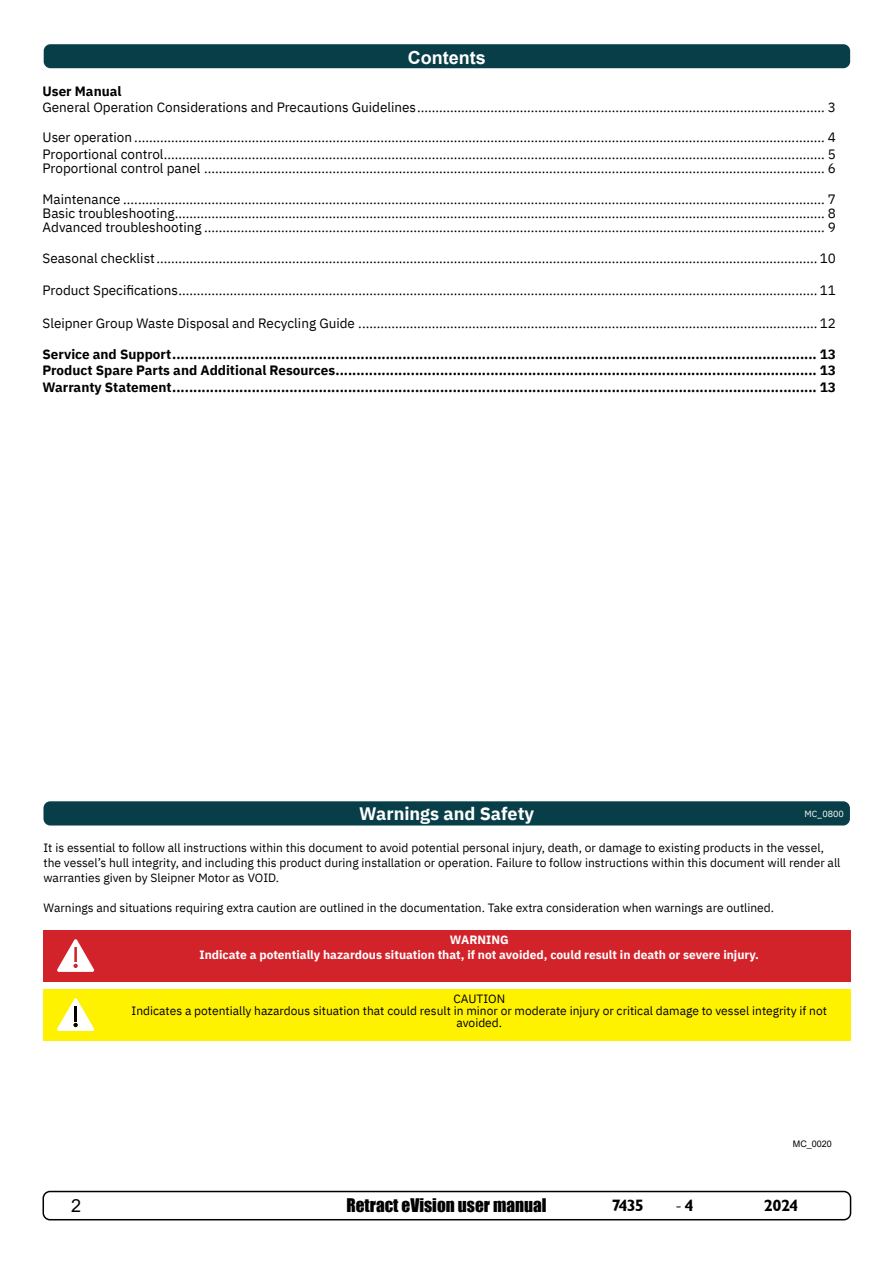
<style>
.page{position:relative;width:893px;height:1263px;background:#fff}
.page>*{position:absolute;margin:0;border:0;box-sizing:border-box;transform-origin:0 0}
.t1{font:700 18px "IBM Plex Sans";color:#fff}
.t2{font:700 18px "Arial";color:#fff}
.t3{font:18px "Minion Pro";color:#000}
.t4{font:18px "Arial";color:#000}
.t5{font:17.25px "Impact";color:#000}
.t6{font:16.5px "Garrison Sans BOLD";letter-spacing:-.055em;color:#000}
.dots_TOC{font:13.5px/14.2px "IBM Plex Sans";color:#000}
.dots_TOC-2{font:700 13.5px "IBM Plex Sans";color:#000}
.t7{font:12px/12px "IBM Plex Sans";color:#000;text-align:center}
.t8{font:700 12px/15px "IBM Plex Sans";color:#fff;text-align:center}
.t9{font:9px "Arial";color:#000}
.t10{font:9px "IBM Plex Sans";color:#fff}
.s1{font-family:"Garrison Sans BOLD";font-size:16.5px}
</style>
<div class="page">
<div style="left:43px;top:1191px;width:808px;height:29px;border:2px solid #000;border-radius:7px"></div>
<div style="left:44px;top:44px;width:806px;height:24px;background:#083e48;border-radius:7px"></div>
<div style="left:43px;top:930px;width:808px;height:51px;background:#d2232a"></div>
<div style="left:43px;top:989px;width:808px;height:51px;background:#fff200"></div>
<div style="left:43px;top:801px;width:807px;height:24px;background:#083e48;border-radius:7px"></div>
<svg style="left:57px;top:939px;width:38px;height:33px"></svg>
<svg style="left:57px;top:998px;width:38px;height:33px"></svg>
<hr style="left:74px;top:1006px;width:3px;height:15px;background:#000">
<p class="t2" style="left:408px;top:45px;width:79px">Contents</p>
<p class="dots_TOC-2" style="left:43px;top:80px;width:81px">User Manual</p>
<p class="dots_TOC" style="left:43px;top:99px;width:795px">General Operation Considerations and Precautions Guidelines............................................................................................................... 3</p>
<p class="dots_TOC" style="left:43px;top:129px;width:795px">User operation ............................................................................................................................................................................................ 4</p>
<p class="dots_TOC" style="left:43px;top:146px;width:795px">Proportional control.................................................................................................................................................................................... 5<br>Proportional control panel ......................................................................................................................................................................... 6</p>
<p class="dots_TOC" style="left:43px;top:191px;width:795px;text-align:justify">Maintenance ............................................................................................................................................................................................... 7<br>Basic troubleshooting................................................................................................................................................................................. 8<br>Advanced troubleshooting ......................................................................................................................................................................... 9</p>
<p class="dots_TOC" style="left:43px;top:250px;width:795px">Seasonal checklist.................................................................................................................................................................................... 10</p>
<p class="dots_TOC" style="left:43px;top:282px;width:795px">Product Specifications.............................................................................................................................................................................. 11</p>
<p class="dots_TOC" style="left:43px;top:315px;width:795px">Sleipner Group Waste Disposal and Recycling Guide ............................................................................................................................. 12</p>
<p class="dots_TOC-2" style="left:43px;top:343px;width:795px">Service and Support.......................................................................................................................................................... 13</p>
<p class="dots_TOC-2" style="left:43px;top:360px;width:795px">Product Spare Parts and Additional Resources................................................................................................................... 13</p>
<p class="dots_TOC-2" style="left:43px;top:376px;width:795px">Warranty Statement.......................................................................................................................................................... 13</p>
<p class="t1" style="left:359px;top:799px;width:177px">Warnings and Safety</p>
<p class="t7" style="left:43px;top:839px;width:798px;line-height:15px;text-align:left">It is essential to follow all instructions within this document to avoid potential personal injury, death, or damage to existing products in the vessel, the vessel’s hull integrity, and including this product during installation or operation. Failure to follow instructions within this document will render all warranties given by Sleipner Motor as VOID.</p>
<p class="t7" style="left:43px;top:901px;width:732px">Warnings and situations requiring extra caution are outlined in the documentation. Take extra consideration when warnings are outlined.</p>
<p class="t10" style="left:804px;top:807px;width:41px">MC_0800</p>
<p class="t8" style="left:200px;top:931px;width:561px">WARNING<br>Indicate a potentially hazardous situation that, if not avoided, could result in death or severe injury.</p>
<p class="t7" style="left:132px;top:992px;width:697px">CAUTION<br>Indicates a potentially hazardous situation that could result in minor or moderate injury or critical damage to vessel integrity if not avoided.</p>
<p class="t9" style="left:793px;top:1137px;width:41px">MC_0020</p>
<h1 class="t4" style="left:71px;top:1193px;width:12px">2</h1>
<p class="t5" style="left:346px;top:1192px;width:201px">Retract eVision user manual</p>
<p class="t6" style="left:612px;top:1196px;width:34px">7435</p>
<h1 class="t3" style="left:675px;top:1193px;width:20px">-<span class="s1">4</span></h1>
<p class="t6" style="left:764px;top:1196px;width:36px">2024</p>
</div>
